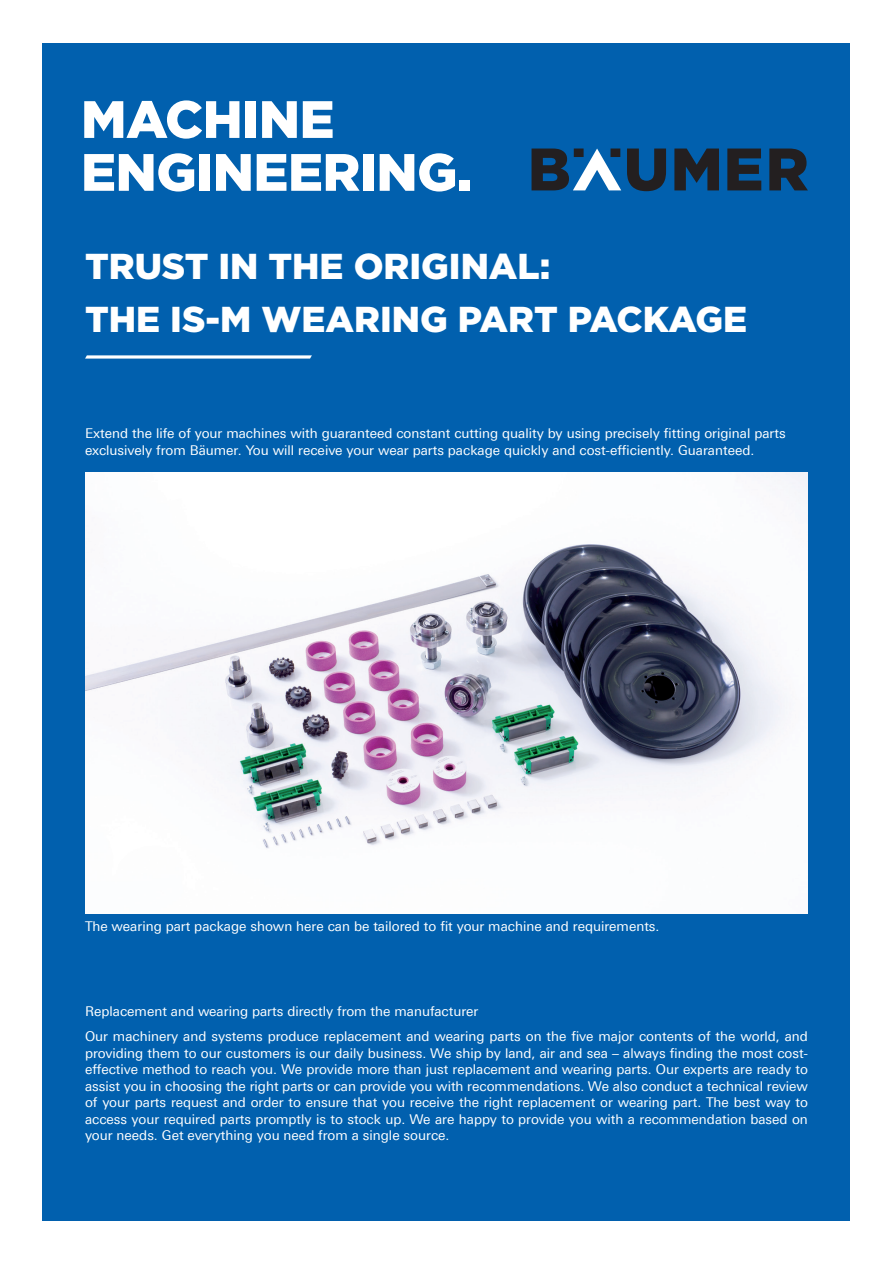
<style>
.page{position:relative;width:893px;height:1263px;background:#fff}
.page>*{position:absolute;margin:0;border:0;box-sizing:border-box;transform-origin:0 0}
.t1{font:900 52.5px/52.8px "Gotham";letter-spacing:-.01em;color:#fff}
.t2{font:900 36px/52.9px "Gotham";color:#fff}
.t3{font:13.5px/16.5px "Linotype Univers 430";color:#fff}
</style>
<div class="page">
<div style="left:43px;top:43px;width:807px;height:1177px;background:#0160ae"></div>
<svg style="left:769px;top:149px;width:39px;height:41px"></svg>
<svg style="left:627px;top:149px;width:39px;height:42px"></svg>
<svg style="left:674px;top:149px;width:45px;height:41px"></svg>
<svg style="left:727px;top:149px;width:34px;height:41px"></svg>
<svg style="left:531px;top:148px;width:90px;height:42px"></svg>
<svg style="left:85px;top:355px;width:227px;height:4px"></svg>
<img style="left:85px;top:473px;width:723px;height:440px">
<h1 class="t1" style="left:81px;top:92px;width:392px">MACHINE<br>ENGINEERING.</h1>
<h2 class="t2" style="left:85px;top:239px;width:664px">TRUST IN THE ORIGINAL:<br>THE IS-M WEARING PART PACKAGE</h2>
<p class="t3" style="left:85px;top:424px;width:702px;line-height:17.7px">Extend the life of your machines with guaranteed constant cutting quality by using precisely fitting original parts exclusively from Bäumer. You will receive your wear parts package quickly and cost-efficiently. Guaranteed.</p>
<p class="t3" style="left:85px;top:918px;width:576px">The wearing part package shown here can be tailored to fit your machine and requirements.</p>
<p class="t3" style="left:85px;top:999px;width:724px;line-height:25px">Replacement and wearing parts directly from the manufacturer<br>Our machinery and systems produce replacement and wearing parts on the five major contents of the world, and</p>
<p class="t3" style="left:85px;top:1045px;width:724px;text-align:justify">providing them to our customers is our daily business. We ship by land, air and sea – always finding the most cost&shy;effective method to reach you. We provide more than just replacement and wearing parts. Our experts are ready to assist you in choosing the right parts or can provide you with recommendations. We also conduct a technical review of your parts request and order to ensure that you receive the right replacement or wearing part. The best way to access your required parts promptly is to stock up. We are happy to provide you with a recommendation based on your needs. Get everything you need from a single source.</p>
</div>
